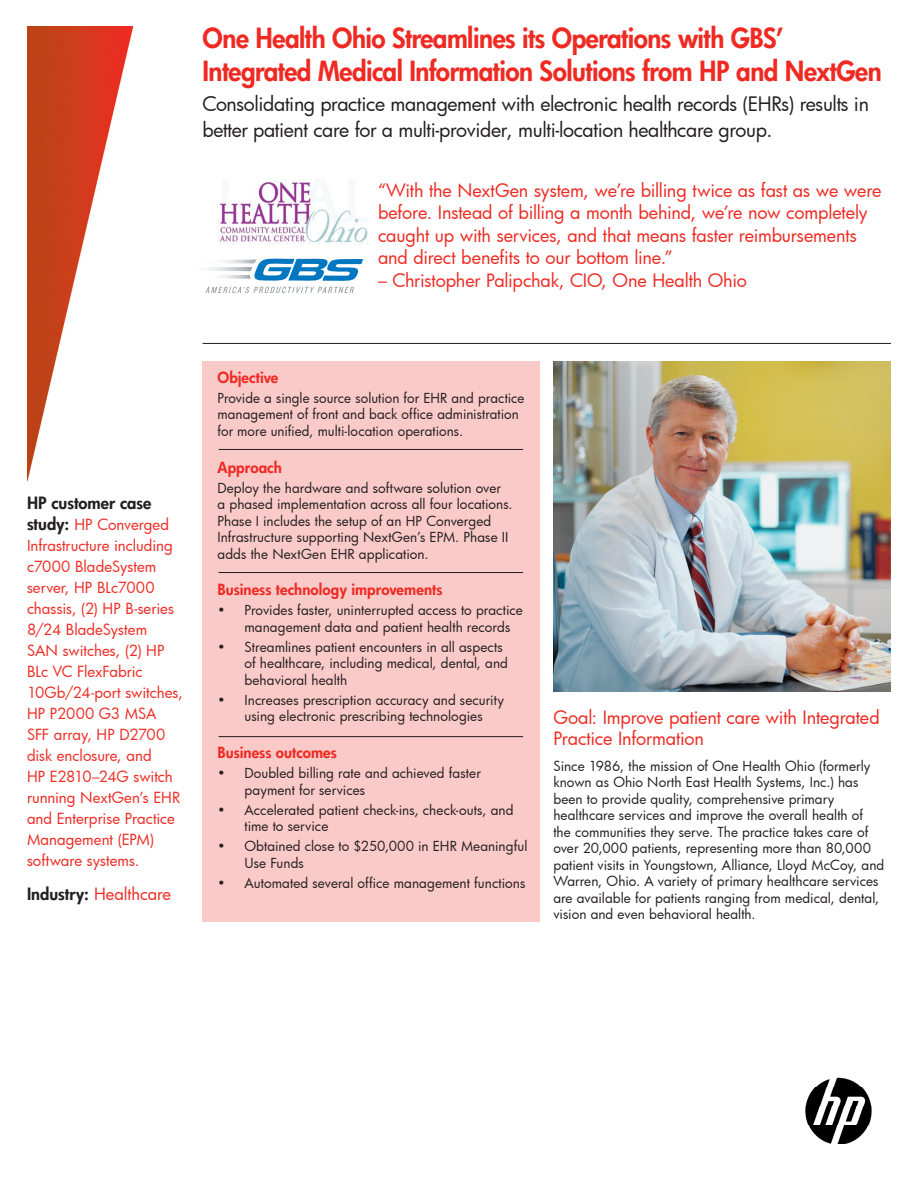
<style>
.page{position:relative;width:918px;height:1188px;background:#fff}
.page>*{position:absolute;margin:0;border:0;box-sizing:border-box;transform-origin:0 0}
.t1{font:27px/32.4px "Futura Hv";letter-spacing:-.02em;color:#ee2a23;scale:.96 1}
.t2{font:19.5px/25.5px "Futura Bk";letter-spacing:-.02em;color:#231f20}
.Bullet_with_bold_te{font:18px/22.5px "Futura Bk";letter-spacing:-.01em;color:#ee2a23}
.Headline_12pt_color{font:18px/21.6px "Futura Bk";letter-spacing:-.01em;color:#ee2a23}
.Bullet_with_bold_te-2{font:16.5px "Futura Bk";letter-spacing:-.005em;color:#ee2a23}
.Bullet_with_bold_te-3{font:16.5px "Futura Hv";color:#231f20}
.Bullet_with_bold_te-4{font:15px/21px "Futura Bk";color:#ee2a23}
.Bullet_with_bold_te-5{font:15px "Futura Hv";letter-spacing:.005em;color:#ee2a23}
.Bullet_with_bold_te-6{font:13.5px/16.5px "Futura Bk";letter-spacing:.005em;color:#231f20}
.s1{font-family:"Futura Hv";font-size:16.5px;color:#231f20}
.s2{font-family:"Futura Hv";color:#231f20}
</style>
<div class="page">
<div style="left:202px;top:361px;width:338px;height:560px;background:#facac8"></div>
<img style="left:28px;top:27px;width:105px;height:453px">
<img style="left:805px;top:1077px;width:67px;height:67px">
<hr style="left:202px;top:343px;width:689px;height:1px;background:#231f20">
<hr style="left:219px;top:449px;width:304px;height:1px;background:#231f20">
<hr style="left:219px;top:572px;width:304px;height:1px;background:#231f20">
<hr style="left:219px;top:736px;width:304px;height:1px;background:#231f20">
<img style="left:554px;top:361px;width:337px;height:330px">
<svg style="left:205px;top:259px;width:158px;height:34px"></svg>
<img style="left:218px;top:180px;width:149px;height:65px">
<p class="t1" style="left:202px;top:22px;width:709px">One Health Ohio Streamlines its Operations with GBS’<br>Integrated Medical Information Solutions from HP and NextGen</p>
<p class="t2" style="left:202px;top:91px;width:668px">Consolidating practice management with electronic health records (EHRs) results in better patient care for a multi-provider, multi-location healthcare group.</p>
<p class="Bullet_with_bold_te" style="left:378px;top:178px;width:505px">“With the NextGen system, we’re billing twice as fast as we were before. Instead of billing a month behind, we’re now completely caught up with services, and that means faster reimbursements and direct benefits to our bottom line.”</p>
<p class="Bullet_with_bold_te" style="left:378px;top:268px;width:370px">– Christopher Palipchak, CIO, One Health Ohio</p>
<p class="Bullet_with_bold_te-3" style="left:27px;top:492px;width:126px">HP customer case</p>
<p class="Bullet_with_bold_te-4" style="left:27px;top:514px;width:158px"><span class="s1">study:</span> HP Converged<br>Infrastructure including c7000 BladeSystem server, HP BLc7000 chassis, (2) HP B-series<br>8/24 BladeSystem<br>SAN switches, (2) HP<br>BLc VC FlexFabric<br>10Gb/24-port switches,<br>HP P2000 G3 MSA<br>SFF array, HP D2700 disk enclosure, and<br>HP E2810–24G switch running NextGen’s EHR and Enterprise Practice<br>Management (EPM) software systems.</p>
<p class="Bullet_with_bold_te-2" style="left:27px;top:883px;width:146px"><span class="s2">Industry:</span> Healthcare</p>
<p class="Bullet_with_bold_te-5" style="left:218px;top:368px;width:63px">Objective</p>
<p class="Bullet_with_bold_te-6" style="left:218px;top:389px;width:309px">Provide a single source solution for EHR and practice management of front and back office administration for more unified, multi-location operations.</p>
<p class="Bullet_with_bold_te-5" style="left:218px;top:457px;width:66px">Approach</p>
<p class="Bullet_with_bold_te-6" style="left:218px;top:479px;width:297px">Deploy the hardware and software solution over<br>a phased implementation across all four locations.<br>Phase I includes the setup of an HP Converged Infrastructure supporting NextGen’s EPM. Phase II adds the NextGen EHR application.</p>
<p class="Bullet_with_bold_te-5" style="left:218px;top:580px;width:226px">Business technology improvements</p>
<p class="Bullet_with_bold_te-6" style="left:244px;top:602px;width:280px;text-indent:-27px">• Provides faster, uninterrupted access to practice management data and patient health records</p>
<p class="Bullet_with_bold_te-6" style="left:244px;top:638px;width:265px;text-indent:-27px">• Streamlines patient encounters in all aspects of healthcare, including medical, dental, and behavioral health</p>
<p class="Bullet_with_bold_te-6" style="left:218px;top:691px;width:288px;text-align:center">• Increases prescription accuracy and security using electronic prescribing technologies</p>
<p class="Bullet_with_bold_te-5" style="left:218px;top:743px;width:121px">Business outcomes</p>
<p class="Bullet_with_bold_te-6" style="left:244px;top:765px;width:238px;text-indent:-27px">• Doubled billing rate and achieved faster payment for services</p>
<p class="Bullet_with_bold_te-6" style="left:244px;top:801px;width:271px;text-indent:-27px">• Accelerated patient check-ins, check-outs, and time to service</p>
<p class="Bullet_with_bold_te-6" style="left:244px;top:838px;width:284px;text-indent:-27px">• Obtained close to $250,000 in EHR Meaningful<br>Use Funds</p>
<p class="Bullet_with_bold_te-6" style="left:218px;top:874px;width:310px">• Automated several office management functions</p>
<p class="Headline_12pt_color" style="left:553px;top:706px;width:328px">Goal: Improve patient care with Integrated<br>Practice Information</p>
<p class="Bullet_with_bold_te-6" style="left:553px;top:757px;width:333px">Since 1986, the mission of One Health Ohio (formerly known as Ohio North East Health Systems, Inc.) has been to provide quality, comprehensive primary healthcare services and improve the overall health of<br>the communities they serve. The practice takes care of over 20,000 patients, representing more than 80,000 patient visits in Youngstown, Alliance, Lloyd McCoy, and Warren, Ohio. A variety of primary healthcare services are available for patients ranging from medical, dental, vision and even behavioral health.</p>
</div>
